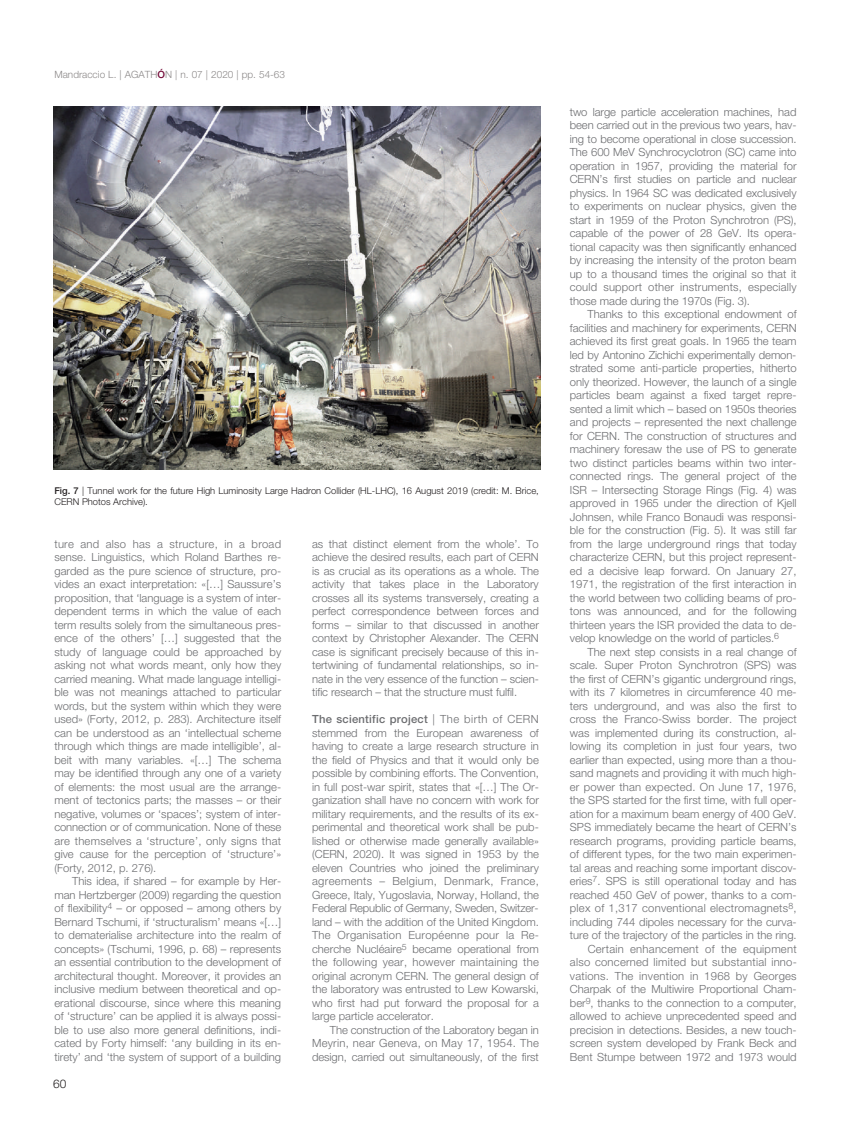
<style>
.page{position:relative;width:851px;height:1134px;background:#fff}
.page>*{position:absolute;margin:0;border:0;box-sizing:border-box;transform-origin:0 0}
.t1{font:300 11.88px "Helvetica Neue LT Std";color:#231f20}
.t2{font:300 11.25px/13.5px "Helvetica Neue LT Std";color:#6c6d70;text-align:justify}
.t3{font:300 10px "Helvetica Neue LT Std";color:#8c8989}
.t4{font:300 9.38px/11.2px "Helvetica Neue LT Std";color:#231f20}
.s1{font-weight:500;color:#710836}
.s2{font-weight:500}
</style>
<div class="page">
<img style="left:53px;top:106px;width:487px;height:364px">
<p class="t3" style="left:54px;top:70px;width:232px">Mandraccio L. | AGATH<span class="s1">Ó</span>N | n. 07 | 2020 | pp. 54-63</p>
<p class="t4" style="left:54px;top:486px;width:486px"><span class="s2">Fig. 7</span> | Tunnel work for the future High Luminosity Large Hadron Collider (HL-LHC), 16 August 2019 (credit: M. Brice,<br>CERN Photos Archive).</p>
<p class="t2" style="left:54px;top:538px;width:228px">ture and also has a structure, in a broad sense. Linguistics, which Roland Barthes re&shy;garded as the pure science of structure, pro&shy;vides an exact interpretation: «[…] Saussure’s proposition, that ‘language is a system of inter&shy;dependent terms in which the value of each term results solely from the simultaneous pres&shy;ence of the others’ […] suggested that the study of language could be approached by asking not what words meant, only how they carried meaning. What made language intelligi&shy;ble was not meanings attached to particular words, but the system within which they were used» (Forty, 2012, p. 283). Architecture itself can be understood as an ‘intellectual scheme through which things are made intelligible’, al&shy;beit with many variables. «[…] The schema may be identified through any one of a variety of elements: the most usual are the arrange&shy;ment of tectonics parts; the masses – or their negative, volumes or ‘spaces’; system of inter&shy;connection or of communication. None of these are themselves a ‘structure’, only signs that give cause for the perception of ‘structure’» (Forty, 2012, p. 276).</p>
<p class="t2" style="left:54px;top:875px;width:228px;text-indent:18px">This idea, if shared – for example by Her&shy;man Hertzberger (2009) regarding the question of flexibility<sup>4</sup> – or opposed – among others by Bernard Tschumi, if ‘structuralism’ means «[…] to dematerialise architecture into the realm of concepts» (Tschumi, 1996, p. 68) – represents an essential contribution to the development of architectural thought. Moreover, it provides an inclusive medium between theoretical and op&shy;erational discourse, since where this meaning of ‘structure’ can be applied it is always possi&shy;ble to use also more general definitions, indi&shy;cated by Forty himself: ‘any building in its en&shy;tirety’ and ‘the system of support of a building</p>
<p class="t1" style="left:53px;top:1079px;width:15px">60</p>
<p class="t2" style="left:312px;top:538px;width:228px">as that distinct element from the whole’. To achieve the desired results, each part of CERN is as crucial as its operations as a whole. The activity that takes place in the Laboratory crosses all its systems transversely, creating a perfect correspondence between forces and forms – similar to that discussed in another context by Christopher Alexander. The CERN case is significant precisely because of this in&shy;tertwining of fundamental relationships, so in&shy;nate in the very essence of the function – scien&shy;tific research – that the structure must fulfil.</p>
<p class="t2" style="left:312px;top:713px;width:228px"><span class="s2">The scientific project</span> | The birth of CERN stemmed from the European awareness of having to create a large research structure in the field of Physics and that it would only be possible by combining efforts. The Convention, in full post-war spirit, states that «[…] The Or&shy;ganization shall have no concern with work for military requirements, and the results of its ex&shy;perimental and theoretical work shall be pub&shy;lished or otherwise made generally available» (CERN, 2020). It was signed in 1953 by the eleven Countries who joined the preliminary agreements – Belgium, Denmark, France, Greece, Italy, Yugoslavia, Norway, Holland, the Federal Republic of Germany, Sweden, Switzer&shy;land – with the addition of the United Kingdom.<br>The Organisation Européenne pour la Re&shy;cherche Nucléaire<sup>5</sup> became operational from the following year, however maintaining the original acronym CERN. The general design of the laboratory was entrusted to Lew Kowarski, who first had put forward the proposal for a large particle accelerator.</p>
<p class="t2" style="left:312px;top:1024px;width:228px;text-indent:18px">The construction of the Laboratory began in Meyrin, near Geneva, on May 17, 1954. The design, carried out simultaneously, of the first</p>
<p class="t2" style="left:569px;top:106px;width:228px">two large particle acceleration machines, had been carried out in the previous two years, hav&shy;ing to become operational in close succession.<br>The 600 MeV Synchrocyclotron (SC) came into operation in 1957, providing the material for CERN’s first studies on particle and nuclear physics. In 1964 SC was dedicated exclusively to experiments on nuclear physics, given the start in 1959 of the Proton Synchrotron (PS), capable of the power of 28 GeV. Its opera&shy;tional capacity was then significantly enhanced by increasing the intensity of the proton beam up to a thousand times the original so that it could support other instruments, especially those made during the 1970s (Fig. 3).</p>
<p class="t2" style="left:569px;top:308px;width:228px;text-indent:18px">Thanks to this exceptional endowment of facilities and machinery for experiments, CERN achieved its first great goals. In 1965 the team led by Antonino Zichichi experimentally demon&shy;strated some anti-particle properties, hitherto only theorized. However, the launch of a single particles beam against a fixed target repre&shy;sented a limit which – based on 1950s theories and projects – represented the next challenge for CERN. The construction of structures and machinery foresaw the use of PS to generate two distinct particles beams within two inter&shy;connected rings. The general project of the ISR – Intersecting Storage Rings (Fig. 4) was approved in 1965 under the direction of Kjell Johnsen, while Franco Bonaudi was responsi&shy;ble for the construction (Fig. 5). It was still far from the large underground rings that today characterize CERN, but this project represent&shy;ed a decisive leap forward. On January 27, 1971, the registration of the first interaction in the world between two colliding beams of pro&shy;tons was announced, and for the following thirteen years the ISR provided the data to de&shy;velop knowledge on the world of particles.<sup>6</sup></p>
<p class="t2" style="left:569px;top:646px;width:228px;text-align:right">The next step consists in a real change of scale. Super Proton Synchrotron (SPS) was the first of CERN’s gigantic underground rings, with its 7 kilometres in circumference 40 me&shy;ters underground, and was also the first to cross the Franco-Swiss border. The project was implemented during its construction, al&shy;lowing its completion in just four years, two earlier than expected, using more than a thou&shy;sand magnets and providing it with much high&shy;er power than expected. On June 17, 1976, the SPS started for the first time, with full oper&shy;ation for a maximum beam energy of 400 GeV.<br>SPS immediately became the heart of CERN’s research programs, providing particle beams, of different types, for the two main experimen&shy;tal areas and reaching some important discov&shy;eries<sup>7</sup>. SPS is still operational today and has reached 450 GeV of power, thanks to a com&shy;plex of 1,317 conventional electromagnets<sup>8</sup>, including 744 dipoles necessary for the curva&shy;ture of the trajectory of the particles in the ring.<br>Certain enhancement of the equipment also concerned limited but substantial inno&shy;vations. The invention in 1968 by Georges Charpak of the Multiwire Proportional Cham&shy;ber<sup>9</sup>, thanks to the connection to a computer, allowed to achieve unprecedented speed and precision in detections. Besides, a new touch&shy;screen system developed by Frank Beck and Bent Stumpe between 1972 and 1973 would</p>
</div>
